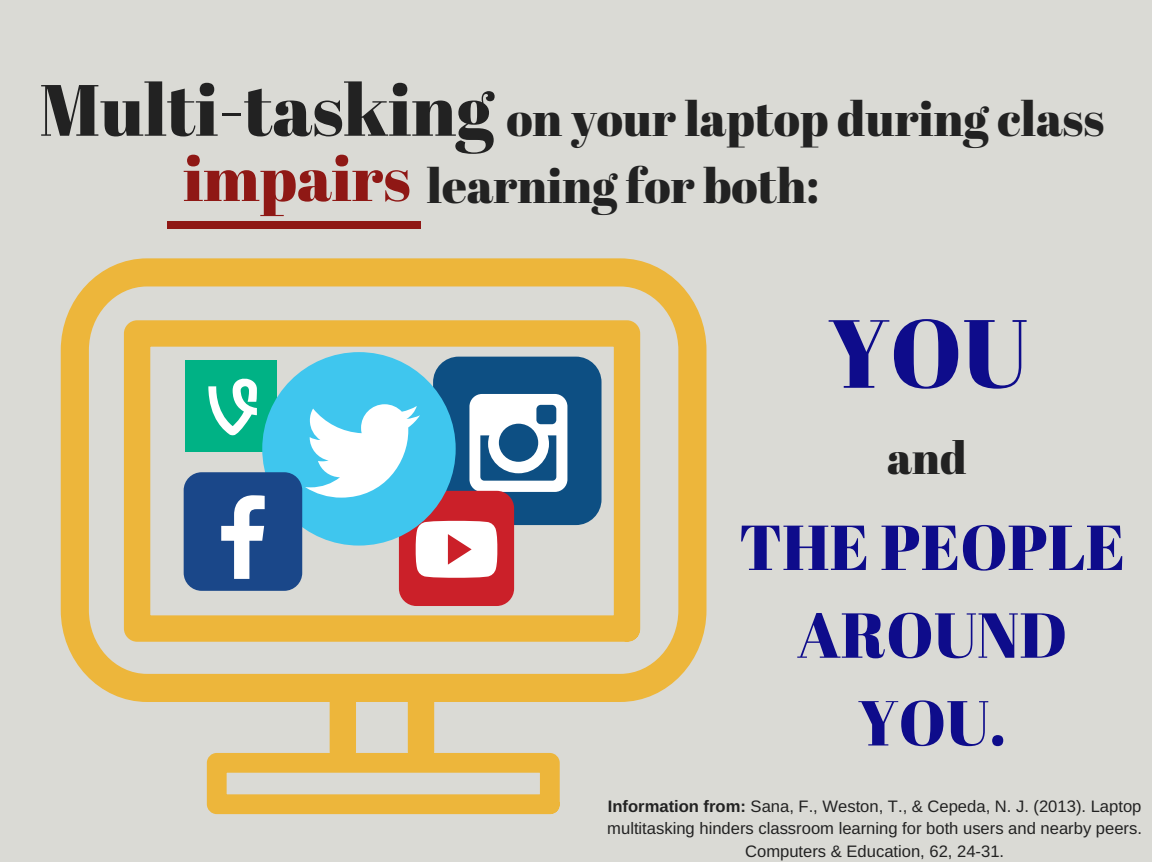
<style>
.page{position:relative;width:1152px;height:864px;background:#fff}
.page>*{position:absolute;margin:0;border:0;box-sizing:border-box;transform-origin:0 0}
.t1{font:96.6px "Abril Fatface";color:#0e0c8b}
.t2{font:72.45px "Abril Fatface";color:#222}
.t3{font:63.45px/87.8px "Abril Fatface";color:#0e0c8b;text-align:center}
.t4{font:63.45px "Abril Fatface";color:#8f1815}
.t5{font:48.3px/67.5px "Abril Fatface";color:#222}
.t6{font:45.3px "Abril Fatface";color:#222}
.t7{font:16.65px/22.5px "Arimo";color:#222;text-align:center}
.s1{font-weight:700}
</style>
<div class="page">
<div style="left:0;top:0;width:1152px;height:862px;background:#dadad5"></div>
<svg style="left:61px;top:258px;width:645px;height:444px"></svg>
<svg style="left:124px;top:320px;width:520px;height:326px"></svg>
<svg style="left:207px;top:674px;width:356px;height:140px"></svg>
<div style="left:433px;top:357px;width:169px;height:168px;background:#0d4f83;border-radius:26px"></div>
<svg style="left:469px;top:394px;width:98px;height:98px"></svg>
<div style="left:399px;top:491px;width:115px;height:115px;background:#cb2029;border-radius:18px"></div>
<svg style="left:416px;top:521px;width:81px;height:57px;background:#f8e3e4"></svg>
<div style="left:186px;top:361px;width:91px;height:91px;background:#00b285"></div>
<svg style="left:208px;top:378px;width:49px;height:57px"></svg>
<div style="left:262px;top:352px;width:194px;height:194px;background:#3fc6ee;border-radius:50%"></div>
<svg style="left:305px;top:404px;width:115px;height:94px"></svg>
<div style="left:184px;top:472px;width:118px;height:119px;background:#1a4789;border-radius:18px"></div>
<svg style="left:221px;top:495px;width:44px;height:84px"></svg>
<div style="left:167px;top:222px;width:44px;height:7px;background:#8f1815"></div>
<div style="left:376px;top:222px;width:44px;height:7px;background:#8f1815"></div>
<div style="left:210px;top:222px;width:167px;height:7px;background:#8f1815"></div>
<h2 class="t2" style="left:39px;top:59px;width:456px">Multi-tasking</h2>
<h3 class="t4" style="left:183px;top:134px;width:229px">impairs</h3>
<h3 class="t5" style="left:427px;top:83px;width:679px;text-indent:80px">on your laptop during class learning for both:</h3>
<h1 class="t1" style="left:828px;top:286px;width:202px">YOU</h1>
<h3 class="t6" style="left:887px;top:426px;width:81px">and</h3>
<h3 class="t3" style="left:739px;top:502px;width:388px">THE PEOPLE<br>AROUND<br>YOU.</h3>
<p class="t7" style="left:607px;top:795px;width:536px"><span class="s1">Information from:</span> Sana, F., Weston, T., &amp; Cepeda, N. J. (2013). Laptop multitasking hinders classroom learning for both users and nearby peers.<br>Computers &amp; Education, 62, 24-31.</p>
</div>
